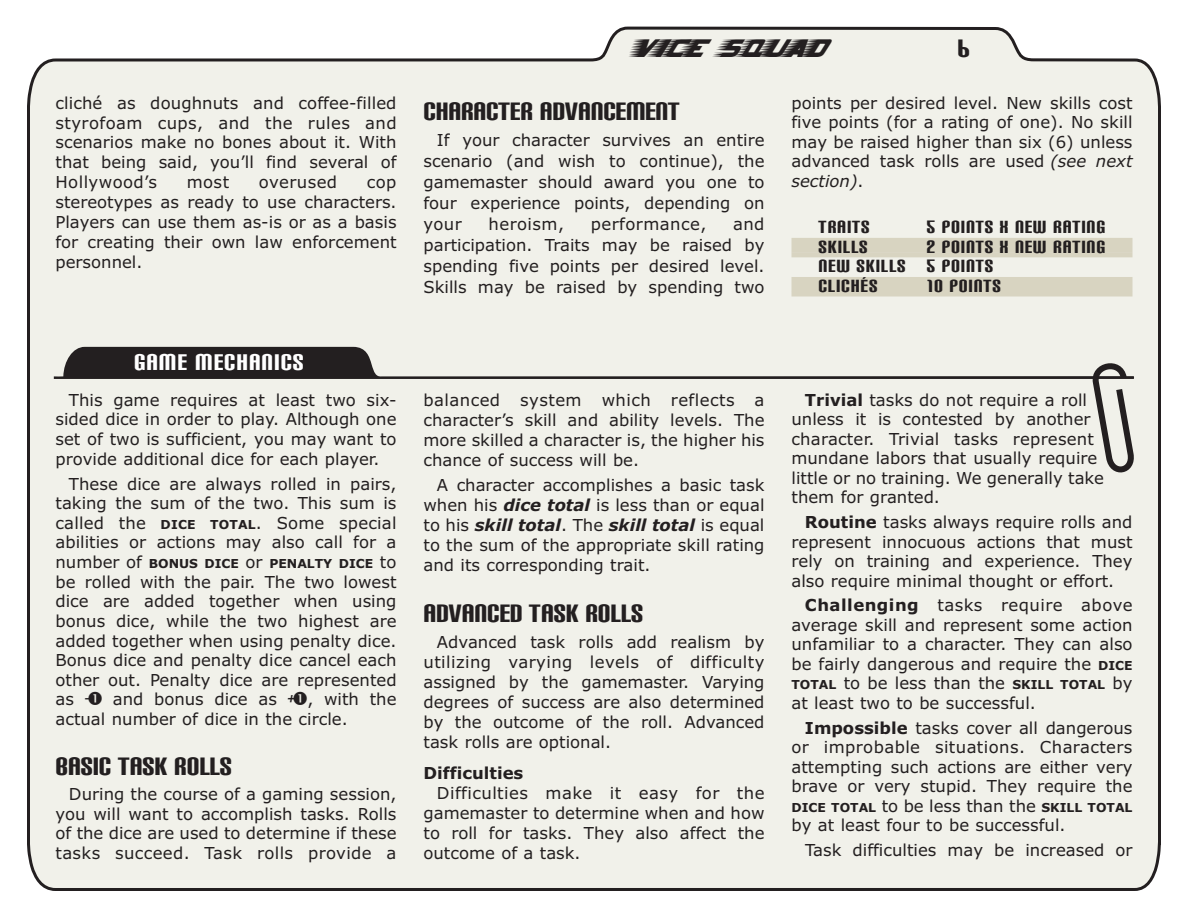
<style>
.page{position:relative;width:1188px;height:918px;background:#fff}
.page>*{position:absolute;margin:0;border:0;box-sizing:border-box;transform-origin:0 0}
.t1{font:31.5px "Barbatrick";color:#231f20;scale:1.43 1}
.t2{font:30px "Carbon Block";color:#231f20}
.t3{font:27px "Carbon Block";letter-spacing:.04em;color:#fff}
.t4{font:21px/19.5px "Carbon Block";letter-spacing:.04em;color:#231f20}
.t5{font:16.5px/19.5px "Verdana";color:#231f20;text-align:justify}
.t6{font:16.5px "Verdana";letter-spacing:.025em;color:#231f20}
.t7{font:700 16.5px "Verdana";color:#231f20}
.t8{font:700 12.3px "Verdana";color:#231f20}
.s1{font-weight:700;font-size:12.3px}
.s2{font-weight:400;font-size:16.5px}
.s3{font-style:italic}
.s4{font-weight:700;font-style:italic}
.s5{font-weight:700}
</style>
<div class="page">
<div style="left:27px;top:26px;width:1134px;height:865px;background:#f1f1ea"></div>
<svg style="left:54px;top:347px;width:1080px;height:136px;background:#deded8"></svg>
<div style="left:792px;top:238px;width:340px;height:15px;background:#d8d4c1"></div>
<hr style="left:792px;top:253px;width:340px;height:4px;background:#d8d4c1">
<div style="left:792px;top:277px;width:340px;height:15px;background:#d8d4c1"></div>
<hr style="left:792px;top:292px;width:340px;height:4px;background:#d8d4c1">
<svg style="left:85px;top:692px;width:17px;height:13px"></svg>
<svg style="left:288px;top:692px;width:19px;height:13px"></svg>
<p class="t5" style="left:55px;top:94px;width:343px;line-height:20px">cliché as doughnuts and coffee-filled styrofoam cups, and the rules and scenarios make no bones about it. With that being said, you’ll find several of Hollywood’s</p>
<p class="t5" style="left:187px;top:174px;width:44px">most</p>
<p class="t6" style="left:259px;top:176px;width:80px">overused</p>
<p class="t5" style="left:55px;top:174px;width:343px;line-height:20px;text-indent:311px">cop stereotypes as ready to use characters.<br>Players can use them as-is or as a basis for creating their own law enforcement personnel.</p>
<h3 class="t3" style="left:134px;top:345px;width:171px">GAME MECHANICS</h3>
<p class="t5" style="left:55px;top:391px;width:343px;text-indent:14px">This game requires at least two six&shy;sided dice in order to play. Although one set of two is sufficient, you may want to provide additional dice for each player.</p>
<p class="t5" style="left:55px;top:475px;width:343px;text-indent:14px">These dice are always rolled in pairs, taking the sum of the two. This sum is called the <span class="s1">DICE TOTAL</span>. Some special abilities or actions may also call for a</p>
<p class="t8" style="left:55px;top:559px;width:342px"><span class="s2">number of</span> BONUS DICE <span class="s2">or</span> PENALTY DICE <span class="s2">to</span></p>
<p class="t5" style="left:55px;top:573px;width:343px">be rolled with the pair. The two lowest dice are added together when using bonus dice, while the two highest are added together when using penalty dice.<br>Bonus dice and penalty dice cancel each other out. Penalty dice are represented as</p>
<p class="t5" style="left:55px;top:691px;width:343px;text-indent:252px">, with the actual number of dice in the circle.</p>
<h2 class="t2" style="left:55px;top:747px;width:178px">BASIC TASK ROLLS</h2>
<p class="t5" style="left:55px;top:786px;width:343px;text-indent:14px">During the course of a gaming session, you will want to accomplish tasks. Rolls of the dice are used to determine if these tasks succeed. Task rolls provide a</p>
<p class="t5" style="left:113px;top:691px;width:166px">and bonus dice as</p>
<h1 class="t1" style="left:631px;top:27px;width:137px">Vice Squad</h1>
<h2 class="t2" style="left:957px;top:29px;width:14px">6</h2>
<h2 class="t2" style="left:423px;top:92px;width:258px">CHARACTER ADVANCEMENT</h2>
<p class="t5" style="left:423px;top:131px;width:343px;line-height:21px;text-indent:14px">If your character survives an entire scenario (and wish to continue), the gamemaster should award you one to four experience points, depending on your</p>
<p class="t6" style="left:489px;top:218px;width:77px">heroism,</p>
<p class="t6" style="left:591px;top:218px;width:117px">performance,</p>
<p class="t5" style="left:423px;top:215px;width:343px;line-height:21px;text-indent:310px">and participation. Traits may be raised by spending five points per desired level.<br>Skills may be raised by spending two</p>
<p class="t5" style="left:791px;top:94px;width:343px">points per desired level. New skills cost five points (for a rating of one). No skill may be raised higher than six (6) unless advanced task rolls are used <span class="s3">(see next section)</span>.</p>
<p class="t4" style="left:818px;top:216px;width:53px">TRAITS</p>
<p class="t4" style="left:927px;top:216px;width:180px">5 POINTS X NEW RATING</p>
<p class="t4" style="left:818px;top:236px;width:51px">SKILLS</p>
<p class="t4" style="left:818px;top:236px;width:288px;text-indent:108px">2 POINTS X NEW RATING<br>NEW SKILLS 5 POINTS<br>CLICHÉS</p>
<p class="t4" style="left:927px;top:275px;width:76px">10 POINTS</p>
<p class="t5" style="left:423px;top:391px;width:343px;line-height:20.1px">balanced system which reflects a character’s skill and ability levels. The more skilled a character is, the higher his chance of success will be.</p>
<p class="t5" style="left:423px;top:477px;width:343px;line-height:20.1px;text-indent:14px">A character accomplishes a basic task when his <span class="s4">dice total</span> is less than or equal to his <span class="s4">skill total</span>. The <span class="s4">skill total</span> is equal to the sum of the appropriate skill rating and its corresponding trait.</p>
<h2 class="t2" style="left:423px;top:594px;width:221px">ADVANCED TASK ROLLS</h2>
<p class="t5" style="left:423px;top:633px;width:343px;line-height:20.1px;text-indent:14px">Advanced task rolls add realism by utilizing varying levels of difficulty assigned by the gamemaster. Varying degrees of success are also determined by the outcome of the roll. Advanced task rolls are optional.</p>
<p class="t7" style="left:423px;top:766px;width:101px">Difficulties</p>
<p class="t5" style="left:423px;top:784px;width:343px;line-height:20.1px;text-indent:14px">Difficulties make it easy for the gamemaster to determine when and how to roll for tasks. They also affect the outcome of a task.</p>
<p class="t5" style="left:791px;top:391px;width:314px;text-align:left;text-indent:14px"><span class="s5">Trivial</span> tasks do not require a roll unless it is contested by another character. Trivial tasks represent mundane labors that usually require little or no training. We generally take them for granted.</p>
<p class="t5" style="left:792px;top:514px;width:343px;text-indent:13px"><span class="s5">Routine</span> tasks always require rolls and represent innocuous actions that must rely on training and experience. They also require minimal thought or effort.</p>
<p class="t5" style="left:791px;top:597px;width:343px;text-indent:14px"><span class="s5">Challenging</span> tasks require above average skill and represent some action unfamiliar to a character. They can also be fairly dangerous and require the <span class="s1">DICE TOTAL</span> to be less than the <span class="s1">SKILL TOTAL</span> by at least two to be successful.</p>
<p class="t5" style="left:792px;top:720px;width:343px;text-indent:13px"><span class="s5">Impossible</span> tasks cover all dangerous or improbable situations. Characters attempting such actions are either very brave or very stupid. They require the</p>
<p class="t8" style="left:791px;top:803px;width:342px">DICE TOTAL <span class="s2">to be less than the</span> SKILL TOTAL</p>
<p class="t5" style="left:805px;top:814px;width:329px;line-height:24.9px;text-indent:-14px">by at least four to be successful.<br>Task difficulties may be increased or</p>
</div>
